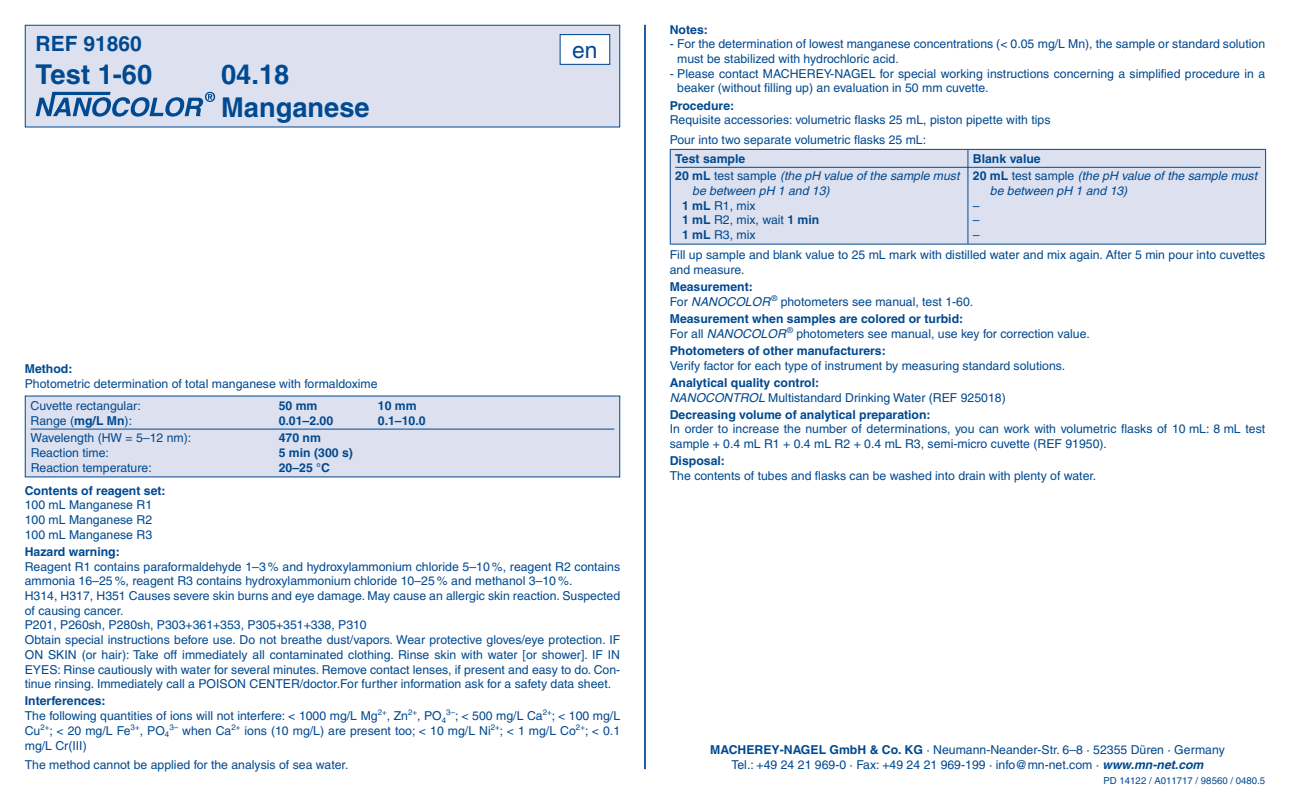
<style>
.page{position:relative;width:1290px;height:794px;background:#fff}
.page>*{position:absolute;margin:0;border:0;box-sizing:border-box;transform-origin:0 0}
.t1{font:700 27.3px/32.9px "Helvetica LT Pro";color:#014990}
.t2{font:22.75px "Helvetica LT Pro";color:#014990}
.t3{font:700 21px "Helvetica LT Pro";color:#014990}
.t4{font:12.25px/14.7px "Helvetica LT Pro";color:#014990}
.t5{font:700 12.25px "Helvetica LT Pro";color:#014990}
.t6{font:italic 12.25px/17.2px "Helvetica LT Pro";color:#014990}
.t7{font:9.62px "Helvetica LT Pro";color:#014990}
.s1{font-weight:700}
.s2{font-weight:700;font-style:normal}
.s3{font-style:normal}
.s4{font-style:italic}
.s5{font-weight:700;font-style:italic}
</style>
<div class="page">
<hr style="left:644px;top:25px;width:2px;height:744px;background:#014990">
<div style="left:25px;top:25px;width:595px;height:102px;background:#dde1ef"></div>
<svg style="left:36px;top:92px;width:179px;height:25px"></svg>
<div style="left:25px;top:25px;width:595px;height:102px;border:1px solid #014990"></div>
<div style="left:560px;top:35px;width:50px;height:29px;background:#fff"></div>
<div style="left:560px;top:34px;width:50px;height:31px;border:1px solid #014990"></div>
<div style="left:25px;top:396px;width:595px;height:81px;background:#dde1ef"></div>
<hr style="left:31px;top:429px;width:583px;height:1px;background:#014990">
<div style="left:671px;top:150px;width:594px;height:94px;background:#dde1ef"></div>
<hr style="left:670px;top:149px;width:298px;height:1px;background:#014990">
<hr style="left:670px;top:150px;width:1px;height:94px;background:#014990">
<hr style="left:968px;top:149px;width:298px;height:1px;background:#014990">
<hr style="left:967px;top:150px;width:1px;height:94px;background:#014990">
<hr style="left:1265px;top:150px;width:1px;height:94px;background:#014990">
<hr style="left:670px;top:244px;width:298px;height:1px;background:#014990">
<hr style="left:968px;top:244px;width:298px;height:1px;background:#014990">
<hr style="left:675px;top:167px;width:298px;height:1px;background:#014990">
<hr style="left:973px;top:167px;width:287px;height:1px;background:#014990">
<h3 class="t3" style="left:36px;top:30px;width:108px">REF 91860</h3>
<h1 class="t1" style="left:36px;top:58px;width:118px">Test 1-60</h1>
<h1 class="t1" style="left:221px;top:58px;width:150px">04.18<br>Manganese</h1>
<p class="t5" style="left:25px;top:362px;width:49px">Method:</p>
<p class="t4" style="left:31px;top:373px;width:348px;line-height:22.1px;text-indent:-6px">Photometric determination of total manganese with formaldoxime<br>Cuvette rectangular:</p>
<p class="t5" style="left:279px;top:398px;width:40px">50 mm</p>
<p class="t5" style="left:378px;top:398px;width:40px">10 mm</p>
<h2 class="t2" style="left:572px;top:36px;width:27px">en</h2>
<p class="t4" style="left:31px;top:413px;width:103px">Range (<span class="s1">mg/L Mn</span>):</p>
<p class="t5" style="left:279px;top:413px;width:56px">0.01–2.00</p>
<p class="t5" style="left:378px;top:413px;width:49px">0.1–10.0</p>
<p class="t4" style="left:31px;top:430px;width:162px">Wavelength (HW = 5–12 nm):</p>
<p class="t5" style="left:279px;top:430px;width:44px">470 nm</p>
<p class="t4" style="left:31px;top:445px;width:80px">Reaction time:</p>
<p class="t5" style="left:279px;top:445px;width:76px">5 min (300 s)</p>
<p class="t4" style="left:31px;top:460px;width:123px">Reaction temperature:</p>
<p class="t5" style="left:279px;top:460px;width:53px">20–25 °C</p>
<p class="t5" style="left:25px;top:483px;width:142px">Contents of reagent set:</p>
<p class="t4" style="left:25px;top:497px;width:129px;text-align:justify">100 mL Manganese R1<br>100 mL Manganese R2<br>100 mL Manganese R3</p>
<p class="t5" style="left:25px;top:544px;width:97px">Hazard warning:</p>
<p class="t4" style="left:25px;top:559px;width:597px">Reagent R1 contains paraformaldehyde 1–3 % and hydroxylammonium chloride 5–10 %, reagent R2 contains ammonia 16–25 %, reagent R3 contains hydroxylammonium chloride 10–25 % and methanol 3–10 %.<br>H314, H317, H351 Causes severe skin burns and eye damage. May cause an allergic skin reaction. Suspected of causing cancer.<br>P201, P260sh, P280sh, P303+361+353, P305+351+338, P310<br>Obtain special instructions before use. Do not breathe dust/vapors. Wear protective gloves/eye protection. IF ON SKIN (or hair): Take off immediately all contaminated clothing. Rinse skin with water [or shower]. IF IN EYES: Rinse cautiously with water for several minutes. Remove contact lenses, if present and easy to do. Con&shy;tinue rinsing. Immediately call a POISON CENTER/doctor.For further information ask for a safety data sheet.</p>
<p class="t4" style="left:25px;top:693px;width:597px"><span class="s1">Interferences:<br></span>The following quantities of ions will not interfere: &lt; 1000 mg/L Mg<sup>2+</sup>, Zn<sup>2+</sup>, PO<sub>4</sub><sup>3–</sup>; &lt; 500 mg/L Ca<sup>2+</sup>; &lt; 100 mg/L Cu<sup>2+</sup>; &lt; 20 mg/L Fe<sup>3+</sup>, PO<sub>4</sub><sup>3–</sup> when Ca<sup>2+</sup> ions (10 mg/L) are present too; &lt; 10 mg/L Ni<sup>2+</sup>; &lt; 1 mg/L Co<sup>2+</sup>; &lt; 0.1 mg/L Cr(III)</p>
<p class="t4" style="left:25px;top:757px;width:325px">The method cannot be applied for the analysis of sea water.</p>
<p class="t5" style="left:670px;top:22px;width:40px">Notes:</p>
<p class="t4" style="left:677px;top:37px;width:589px;text-indent:-7px">- For the determination of lowest manganese concentrations (&lt; 0.05 mg/L Mn), the sample or standard solution must be stabilized with hydrochloric acid.</p>
<p class="t4" style="left:677px;top:66px;width:589px;text-indent:-7px">- Please contact MACHEREY-NAGEL for special working instructions concerning a simplified procedure in a beaker (without filling up) an evaluation in 50 mm cuvette.</p>
<p class="t5" style="left:670px;top:98px;width:66px">Procedure:</p>
<p class="t4" style="left:670px;top:110px;width:382px;line-height:19.6px">Requisite accessories: volumetric flasks 25 mL, piston pipette with tips<br>Pour into two separate volumetric flasks 25 mL:</p>
<p class="t6" style="left:675px;top:150px;width:286px"><span class="s2">Test sample<br>20 mL</span> <span class="s3">test sample</span> (the pH value of the sample must</p>
<p class="t4" style="left:682px;top:183px;width:149px;text-indent:10px"><span class="s4">be between pH 1 and 13)<br></span><span class="s1">1 mL</span> R1, mix<br><span class="s1">1 mL</span> R2, mix, wait <span class="s1">1 min<br>1 mL</span> R3, mix</p>
<p class="t6" style="left:973px;top:150px;width:286px"><span class="s2">Blank value<br>20 mL</span> <span class="s3">test sample</span> (the pH value of the sample must</p>
<p class="t6" style="left:990px;top:182px;width:139px">be between pH 1 and 13)</p>
<p class="t4" style="left:973px;top:198px;width:8px;text-align:justify">– – –</p>
<p class="t4" style="left:670px;top:247px;width:597px">Fill up sample and blank value to 25 mL mark with distilled water and mix again. After 5 min pour into cuvettes and measure.</p>
<p class="t4" style="left:670px;top:279px;width:305px"><span class="s1">Measurement:<br></span>For <span class="s4">NANOCOLOR</span> <sup>®</sup> photometers see manual, test 1-60.</p>
<p class="t4" style="left:670px;top:311px;width:421px"><span class="s1">Measurement when samples are colored or turbid:<br></span>For all <span class="s4">NANOCOLOR</span> <sup>®</sup> photometers see manual, use key for correction value.</p>
<p class="t5" style="left:670px;top:343px;width:217px">Photometers of other manufacturers:</p>
<p class="t4" style="left:670px;top:358px;width:397px">Verify factor for each type of instrument by measuring standard solutions.</p>
<p class="t4" style="left:670px;top:375px;width:337px"><span class="s1">Analytical quality control:<br></span><span class="s4">NANOCONTROL</span> Multistandard Drinking Water (REF 925018)</p>
<p class="t5" style="left:670px;top:407px;width:262px">Decreasing volume of analytical preparation:</p>
<p class="t4" style="left:670px;top:422px;width:597px">In order to increase the number of determinations, you can work with volumetric flasks of 10 mL: 8 mL test sample + 0.4 mL R1 + 0.4 mL R2 + 0.4 mL R3, semi-micro cuvette (REF 91950).</p>
<p class="t5" style="left:670px;top:453px;width:57px">Disposal:</p>
<p class="t4" style="left:670px;top:468px;width:428px">The contents of tubes and flasks can be washed into drain with plenty of water.</p>
<p class="t4" style="left:710px;top:742px;width:516px;text-align:center"><span class="s1">MACHEREY-NAGEL GmbH &amp; Co. KG</span> · Neumann-Neander-Str. 6–8 · 52355 Düren · Germany<br>Tel.: +49 24 21 969-0 · Fax: +49 24 21 969-199 · info@mn-net.com · <span class="s5">www.mn-net.com</span></p>
<p class="t7" style="left:1103px;top:774px;width:163px">PD 14122 / A011717 / 98560 / 0480.5</p>
</div>
